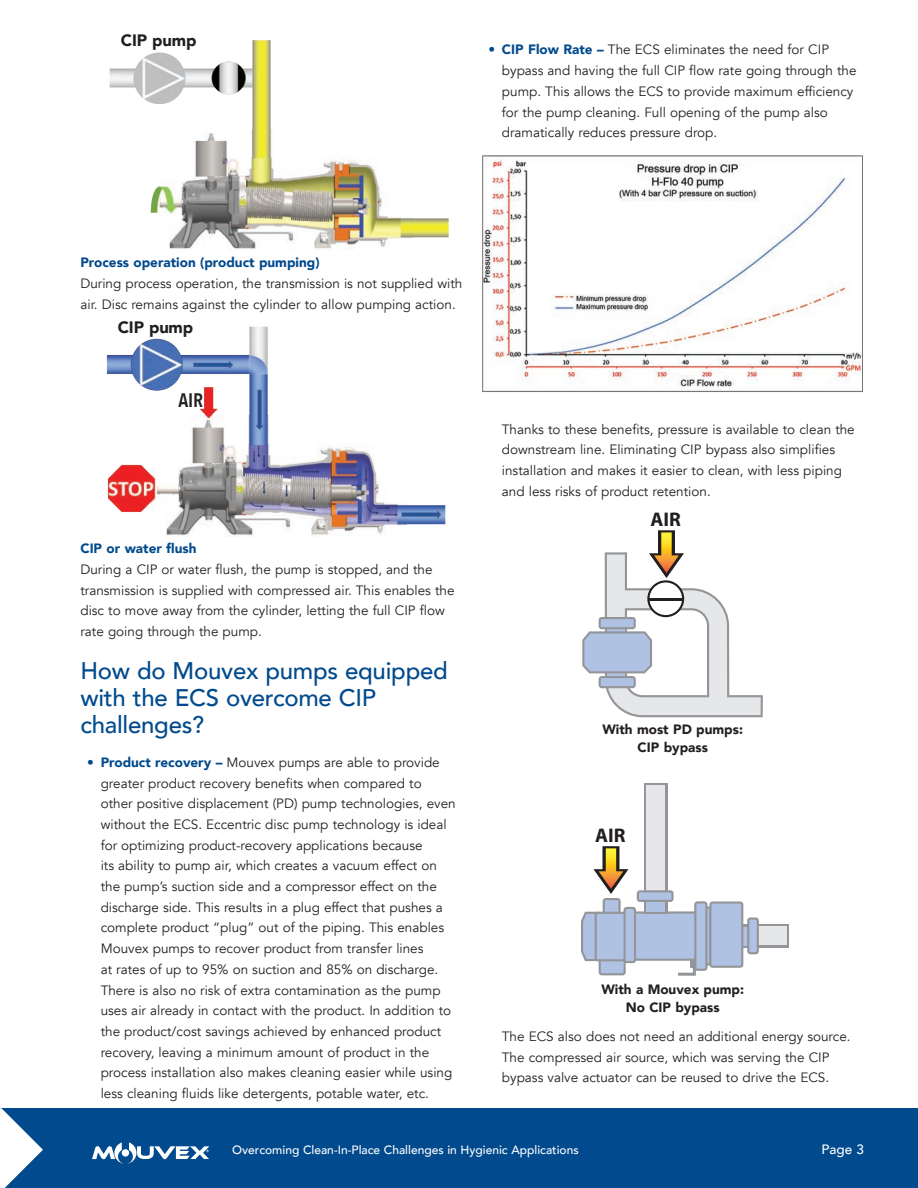
<style>
.page{position:relative;width:918px;height:1188px;background:#fff}
.page>*{position:absolute;margin:0;border:0;box-sizing:border-box;transform-origin:0 0}
.t1{font:500 24px/27px "Avenir";letter-spacing:-.01em;color:#004a8d}
.t2{font:700 19.8px "Myriad Pro";color:#231f20}
.t3{font:600 19.5px "Avenir Next Condensed";color:#231f20}
.t4{font:900 16.5px "Avenir";letter-spacing:-.01em;color:#231f20}
.t5{font:13.5px/20.7px "Avenir";color:#231f20}
.t6{font:900 13.5px/18px "Avenir";color:#231f20;text-align:center}
.t7{font:900 13.5px "Avenir";color:#004a8d}
.t8{font:500 13.5px "Avenir";color:#fff}
.t9{font:500 12px "Avenir";color:#fff}
.s1{color:#004a8d}
.s2{font-weight:900;color:#004a8d}
</style>
<div class="page">
<div style="left:0;top:1108px;width:918px;height:80px;background:#004a8d"></div>
<img style="left:109px;top:40px;width:340px;height:210px">
<img style="left:106px;top:326px;width:340px;height:211px">
<svg style="left:0;top:1108px;width:43px;height:80px"></svg>
<svg style="left:92px;top:1142px;width:117px;height:22px"></svg>
<svg style="left:582px;top:530px;width:181px;height:187px"></svg>
<svg style="left:678px;top:961px;width:18px;height:15px"></svg>
<div style="left:720px;top:924px;width:69px;height:23px;background:#939598"></div>
<div style="left:722px;top:926px;width:65px;height:19px;background:#e6e7e9"></div>
<div style="left:736px;top:925px;width:21px;height:23px;background:#939598"></div>
<svg style="left:743px;top:927px;width:4px;height:19px"></svg>
<div style="left:747px;top:917px;width:12px;height:37px;background:#939598;border-radius:3px"></div>
<div style="left:749px;top:920px;width:8px;height:32px;background:#b0c2e3"></div>
<svg style="left:603px;top:898px;width:18px;height:19px"></svg>
<div style="left:605px;top:900px;width:13px;height:15px;background:#b0c2e3"></div>
<svg style="left:599px;top:956px;width:27px;height:19px"></svg>
<div style="left:601px;top:958px;width:23px;height:15px;background:#b0c2e3"></div>
<div style="left:644px;top:783px;width:23px;height:115px;background:#939598"></div>
<div style="left:646px;top:785px;width:19px;height:111px;background:#e6e7e9"></div>
<svg style="left:581px;top:912px;width:15px;height:49px"></svg>
<div style="left:595px;top:912px;width:33px;height:49px;background:#9aa0aa;border-radius:3px"></div>
<div style="left:597px;top:914px;width:29px;height:45px;background:#b0c2e3"></div>
<svg style="left:632px;top:911px;width:68px;height:50px"></svg>
<div style="left:634px;top:914px;width:63px;height:45px;background:#b0c2e3"></div>
<hr style="left:705px;top:909px;width:4px;height:54px;background:#b0c2e3">
<svg style="left:709px;top:901px;width:34px;height:67px"></svg>
<div style="left:712px;top:904px;width:29px;height:62px;background:#b0c2e3"></div>
<svg style="left:694px;top:901px;width:14px;height:70px"></svg>
<div style="left:696px;top:903px;width:9px;height:66px;background:#b0c2e3"></div>
<svg style="left:624px;top:907px;width:12px;height:56px"></svg>
<div style="left:626px;top:909px;width:8px;height:52px;background:#b0c2e3"></div>
<div style="left:644px;top:892px;width:23px;height:22px;background:#939598"></div>
<div style="left:646px;top:894px;width:19px;height:18px;background:#b0c2e3"></div>
<div style="left:637px;top:890px;width:37px;height:12px;background:#939598;border-radius:3px"></div>
<div style="left:639px;top:892px;width:32px;height:8px;background:#b0c2e3"></div>
<svg style="left:593px;top:846px;width:35px;height:48px"></svg>
<img style="left:482px;top:156px;width:381px;height:236px">
<svg style="left:170px;top:388px;width:34px;height:20px"></svg>
<p class="t4" style="left:121px;top:26px;width:77px">CIP pump</p>
<p class="t5" style="left:502px;top:40px;width:356px;text-indent:-13px"><span class="s1">•</span> <span class="s2">CIP Flow Rate –</span> The ECS eliminates the need for CIP bypass and having the full CIP flow rate going through the pump. This allows the ECS to provide maximum efficiency for the pump cleaning. Full opening of the pump also dramatically reduces pressure drop.</p>
<p class="t7" style="left:80px;top:251px;width:241px">Process operation (product pumping)</p>
<p class="t5" style="left:80px;top:273px;width:383px">During process operation, the transmission is not supplied with air. Disc remains against the cylinder to allow pumping action.</p>
<p class="t4" style="left:118px;top:313px;width:77px">CIP pump</p>
<h3 class="t3" style="left:178px;top:384px;width:26px">AIR</h3>
<p class="t7" style="left:80px;top:537px;width:118px">CIP or water flush</p>
<p class="t5" style="left:80px;top:559px;width:376px">During a CIP or water flush, the pump is stopped, and the transmission is supplied with compressed air. This enables the disc to move away from the cylinder, letting the full CIP flow rate going through the pump.</p>
<h1 class="t1" style="left:80px;top:656px;width:369px">How do Mouvex pumps equipped with the ECS overcome CIP challenges?</h1>
<p class="t5" style="left:101px;top:752px;width:357px;text-indent:-13px"><span class="s1">•</span> <span class="s2">Product recovery –</span> Mouvex pumps are able to provide greater product recovery benefits when compared to other positive displacement (PD) pump technologies, even without the ECS. Eccentric disc pump technology is ideal for optimizing product-recovery applications because<br>its ability to pump air, which creates a vacuum effect on the pump’s suction side and a compressor effect on the discharge side. This results in a plug effect that pushes a complete product “plug” out of the piping. This enables Mouvex pumps to recover product from transfer lines<br>at rates of up to 95% on suction and 85% on discharge.<br>There is also no risk of extra contamination as the pump uses air already in contact with the product. In addition to the product/cost savings achieved by enhanced product recovery, leaving a minimum amount of product in the process installation also makes cleaning easier while using less cleaning fluids like detergents, potable water, etc.</p>
<h2 class="t2" style="left:402px;top:765px;width:32px">AIR</h2>
<p class="t5" style="left:502px;top:419px;width:354px">Thanks to these benefits, pressure is available to clean the downstream line. Eliminating CIP bypass also simplifies installation and makes it easier to clean, with less piping and less risks of product retention.</p>
<h2 class="t2" style="left:651px;top:508px;width:32px">AIR</h2>
<p class="t6" style="left:602px;top:720px;width:142px">With most PD pumps:<br>CIP bypass</p>
<h2 class="t2" style="left:595px;top:824px;width:32px">AIR</h2>
<p class="t6" style="left:601px;top:980px;width:144px">With a Mouvex pump:<br>No CIP bypass</p>
<p class="t5" style="left:502px;top:1026px;width:350px">The ECS also does not need an additional energy source.<br>The compressed air source, which was serving the CIP bypass valve actuator can be reused to drive the ECS.</p>
<p class="t9" style="left:232px;top:1139px;width:348px">Overcoming Clean-In-Place Challenges in Hygienic Applications</p>
<p class="t8" style="left:822px;top:1138px;width:44px">Page 3</p>
</div>
